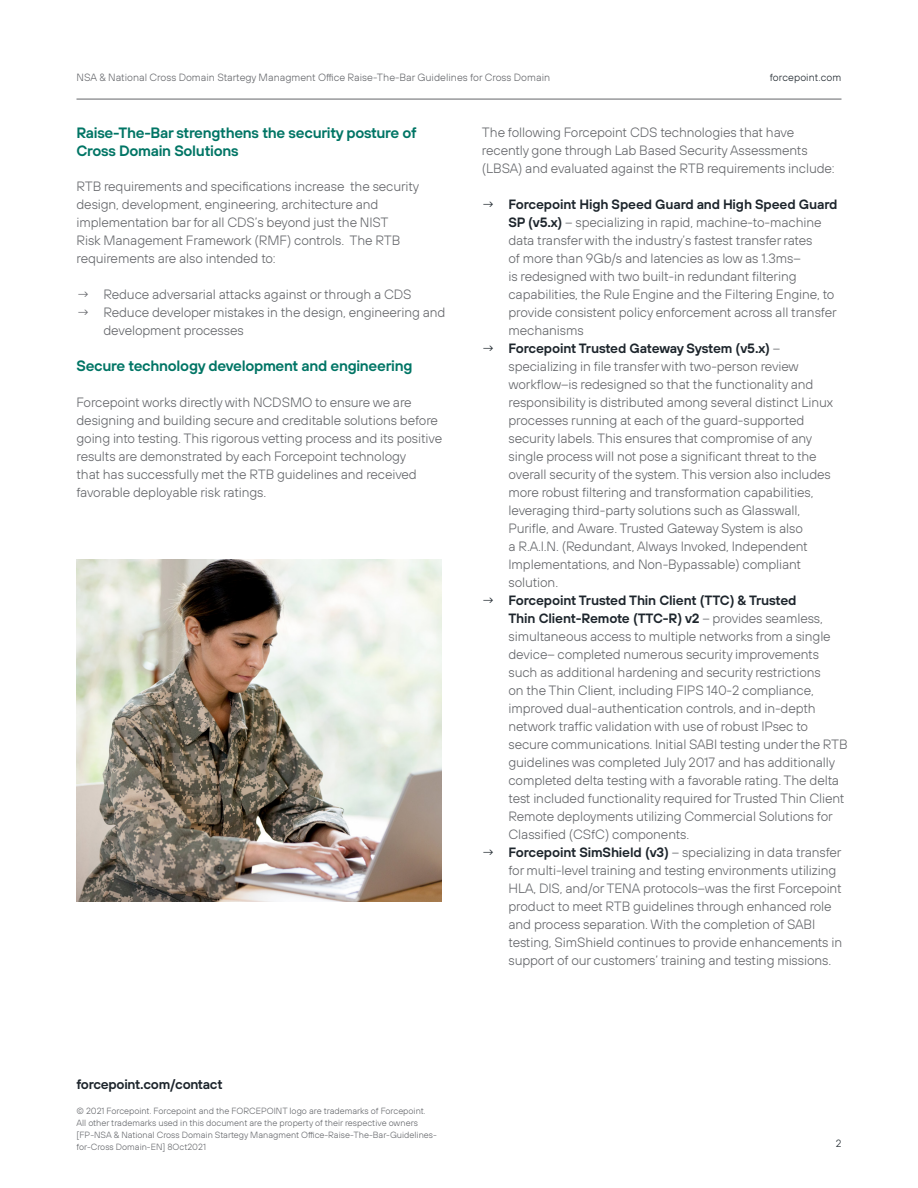
<style>
.page{position:relative;width:918px;height:1188px;background:#fff}
.page>*{position:absolute;margin:0;border:0;box-sizing:border-box;transform-origin:0 0}
.t1{font:600 15px/18px "FP Sans";letter-spacing:-.02em;color:#007565}
.t2{font:300 13.5px/18px "FP Sans";letter-spacing:-.01em;color:#636569}
.t3{font:600 13.5px "FP Sans";letter-spacing:-.02em;color:#1d252c}
.t4{font:300 10.5px "FP Sans";color:#636569}
.t5{font:300 10.5px "FP Sans";letter-spacing:.01em;color:#1d252c}
.t6{font:300 9px/12px "FP Sans";color:#636569}
.s1{color:#1d252c}
.s2{font-weight:600;color:#1d252c}
</style>
<div class="page">
<hr style="left:76px;top:99px;width:766px;height:1px;background:#636569">
<img style="left:76px;top:559px;width:366px;height:343px">
<p class="t4" style="left:76px;top:71px;width:475px">NSA &amp; National Cross Domain Startegy Managment Office Raise-The-Bar Guidelines for Cross Domain</p>
<p class="t5" style="left:770px;top:71px;width:73px">forcepoint.com</p>
<p class="t1" style="left:76px;top:124px;width:342px">Raise-The-Bar strengthens the security posture of<br>Cross Domain Solutions</p>
<p class="t2" style="left:76px;top:177px;width:344px">RTB requirements and specifications increase the security design, development, engineering, architecture and implementation bar for all CDS’s beyond just the NIST<br>Risk Management Framework (RMF) controls. The RTB requirements are also intended to:</p>
<p class="t2" style="left:76px;top:285px;width:337px">→ Reduce adversarial attacks against or through a CDS</p>
<p class="t2" style="left:104px;top:303px;width:343px;text-indent:-27px">→ Reduce developer mistakes in the design, engineering and development processes</p>
<p class="t1" style="left:76px;top:356px;width:337px">Secure technology development and engineering</p>
<p class="t2" style="left:76px;top:393px;width:367px">Forcepoint works directly with NCDSMO to ensure we are designing and building secure and creditable solutions before going into testing. This rigorous vetting process and its positive results are demonstrated by each Forcepoint technology<br>that has successfully met the RTB guidelines and received favorable deployable risk ratings.</p>
<p class="t2" style="left:482px;top:123px;width:354px;text-indent:-27px">→ The following Forcepoint CDS technologies that have recently gone through Lab Based Security Assessments (LBSA) and evaluated against the RTB requirements include:</p>
<p class="t2" style="left:508px;top:195px;width:331px;text-indent:-27px"><span class="s1">→</span> <span class="s2">Forcepoint High Speed Guard and High Speed Guard SP (v5.x)</span> – specializing in rapid, machine-to-machine data transfer with the industry’s fastest transfer rates<br>of more than 9Gb/s and latencies as low as 1.3ms–<br>is redesigned with two built-in redundant filtering capabilities, the Rule Engine and the Filtering Engine, to provide consistent policy enforcement across all transfer mechanisms</p>
<p class="t2" style="left:508px;top:339px;width:326px;text-indent:-27px"><span class="s1">→</span> <span class="s2">Forcepoint Trusted Gateway System (v5.x)</span> – specializing in file transfer with two-person review workflow–is redesigned so that the functionality and responsibility is distributed among several distinct Linux processes running at each of the guard-supported security labels. This ensures that compromise of any single process will not pose a significant threat to the overall security of the system. This version also includes more robust filtering and transformation capabilities, leveraging third-party solutions such as Glasswall, Purifle, and Aware. Trusted Gateway System is also<br>a R.A.I.N. (Redundant, Always Invoked, Independent Implementations, and Non-Bypassable) compliant solution.</p>
<p class="t2" style="left:508px;top:591px;width:341px;text-indent:-27px"><span class="s1">→</span> <span class="s2">Forcepoint Trusted Thin Client (TTC) &amp; Trusted<br>Thin Client-Remote (TTC-R) v2</span> – provides seamless, simultaneous access to multiple networks from a single device– completed numerous security improvements such as additional hardening and security restrictions<br>on the Thin Client, including FIPS 140-2 compliance, improved dual-authentication controls, and in-depth network traffic validation with use of robust IPsec to secure communications. Initial SABI testing under the RTB guidelines was completed July 2017 and has additionally completed delta testing with a favorable rating. The delta test included functionality required for Trusted Thin Client Remote deployments utilizing Commercial Solutions for Classified (CSfC) components.</p>
<p class="t2" style="left:508px;top:843px;width:335px;text-indent:-27px"><span class="s1">→</span> <span class="s2">Forcepoint SimShield (v3)</span> – specializing in data transfer for multi-level training and testing environments utilizing HLA, DIS, and/or TENA protocols–was the first Forcepoint product to meet RTB guidelines through enhanced role and process separation. With the completion of SABI testing, SimShield continues to provide enhancements in support of our customers’ training and testing missions.</p>
<p class="t3" style="left:76px;top:1075px;width:148px">forcepoint.com/contact</p>
<p class="t6" style="left:76px;top:1105px;width:362px">© 2021 Forcepoint. Forcepoint and the FORCEPOINT logo are trademarks of Forcepoint.<br>All other trademarks used in this document are the property of their respective owners [FP-NSA &amp; National Cross Domain Startegy Managment Office-Raise-The-Bar-Guidelines&shy;for-Cross Domain-EN] 8Oct2021</p>
<p class="t5" style="left:836px;top:1137px;width:7px">2</p>
</div>
